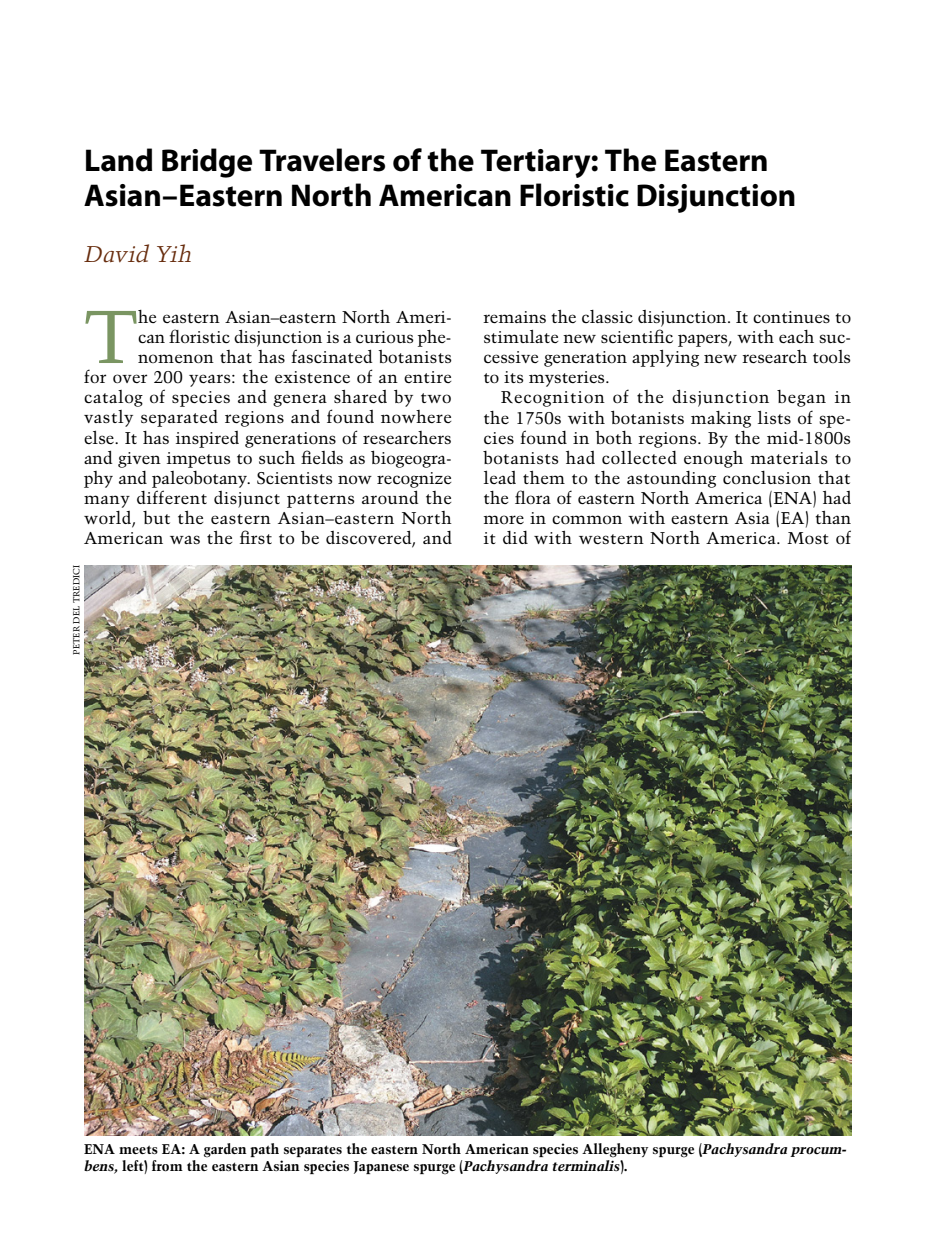
<style>
.page{position:relative;width:930px;height:1260px;background:#fff}
.page>*{position:absolute;margin:0;border:0;box-sizing:border-box;transform-origin:0 0}
.t1{font:74.73px "Trump Mediaeval";color:#7a9562}
.t2{font:700 31.5px/35px "Myriad Pro";letter-spacing:-.005em;color:#000}
.t3{font:italic 22.75px "Trump Mediaeval";letter-spacing:-.01em;color:#672c0d}
.t4{font:16.97px/20.1px "Trump Mediaeval";letter-spacing:.01em;color:#000;text-align:justify}
.t5{font:700 14px/16.6px "Trump Mediaeval";color:#000}
.t6{font:8.75px "Trump Mediaeval";color:#000}
.s1{font-style:italic}
</style>
<div class="page">
<img style="left:84px;top:565px;width:766px;height:571px">
<h2 class="t2" style="left:84px;top:141px;width:713px">Land Bridge Travelers of the Tertiary: The Eastern<br>Asian–Eastern North American Floristic Disjunction</h2>
<h3 class="t3" style="left:84px;top:240px;width:109px">David Yih</h3>
<p class="t4" style="left:84px;top:307px;width:369px;text-align:right">he eastern Asian–eastern North Ameri-<br>can floristic disjunction is a curious phe&shy;nomenon that has fascinated botanists<br>for over 200 years: the existence of an entire catalog of species and genera shared by two vastly separated regions and found nowhere else. It has inspired generations of researchers and given impetus to such fields as biogeogra&shy;phy and paleobotany. Scientists now recognize many different disjunct patterns around the world, but the eastern Asian–eastern North American was the first to be discovered, and</p>
<p class="t4" style="left:483px;top:307px;width:369px">remains the classic disjunction. It continues to stimulate new scientific papers, with each suc&shy;cessive generation applying new research tools to its mysteries.</p>
<h1 class="t1" style="left:84px;top:292px;width:55px">T</h1>
<p class="t4" style="left:483px;top:387px;width:369px;text-indent:18px">Recognition of the disjunction began in the 1750s with botanists making lists of spe&shy;cies found in both regions. By the mid-1800s botanists had collected enough materials to lead them to the astounding conclusion that the flora of eastern North America (ENA) had more in common with eastern Asia (EA) than it did with western North America. Most of</p>
<p class="t6" style="left:71px;top:655px;width:91px;rotate:-90deg">Peter Del Tredici</p>
<p class="t5" style="left:84px;top:1141px;width:763px">ENA meets EA: A garden path separates the eastern North American species Allegheny spurge (<span class="s1">Pachysandra procum&shy;bens,</span> left) from the eastern Asian species Japanese spurge (<span class="s1">Pachysandra terminalis</span>).</p>
</div>
